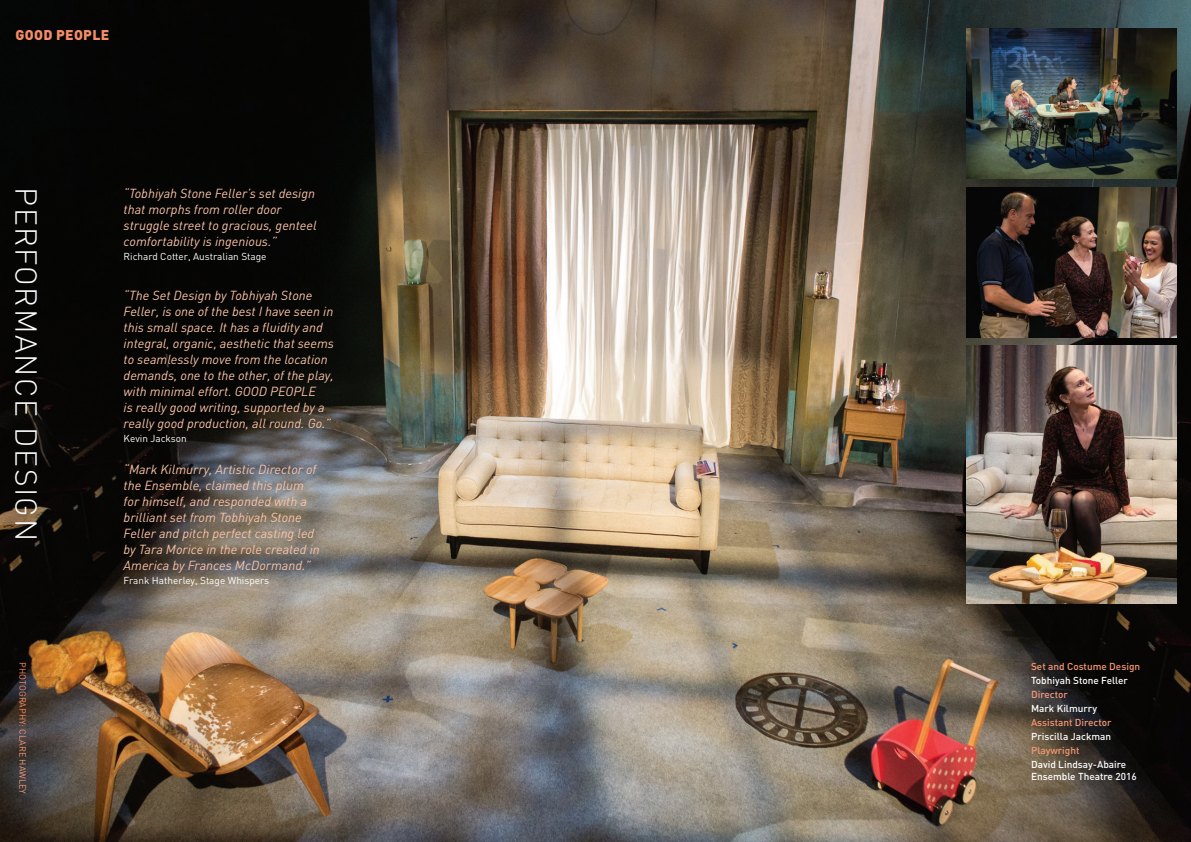
<style>
.page{position:relative;width:1191px;height:842px;background:#fff}
.page>*{position:absolute;margin:0;border:0;box-sizing:border-box;transform-origin:0 0}
.t1{font:300 30px "FFDIN";letter-spacing:.05em;color:#fff}
.t2{font:900 14px "FFDIN";letter-spacing:.02em;color:#f68d68}
.t3{font:italic 13px/16px "DIN";color:#fbc3a8}
.t4{font:500 10px/12px "FFDIN";color:#fff}
.t5{font:10px "FFDIN";color:#fff}
.t6{font:500 10px "FFDIN";color:#f69874}
.t7{font:9px "FFDIN";color:#f68d68}
.s1{color:#f69874}
</style>
<div class="page">
<img style="left:0;top:0;width:1191px;height:842px">
<img style="left:966px;top:346px;width:210px;height:257px">
<img style="left:966px;top:28px;width:210px;height:151px">
<img style="left:966px;top:187px;width:210px;height:150px">
<p class="t2" style="left:16px;top:25px;width:20px">GOOD</p>
<p class="t2" style="left:56px;top:25px;width:55px">PEOPLE</p>
<h1 class="t1" style="left:45px;top:187px;width:355px;rotate:90deg">performance design</h1>
<p class="t7" style="left:28px;top:662px;width:133px;rotate:90deg">Ph otography: <span class="s1">Clare Hawley</span></p>
<p class="t3" style="left:124px;top:185px;width:195px">“Tobhiyah Stone Feller’s set design that morphs from roller door struggle street to gracious, genteel comfortability is ingenious.”</p>
<p class="t5" style="left:124px;top:250px;width:144px">Richard Cotter, Australian Stage</p>
<p class="t3" style="left:124px;top:287px;width:212px">“The Set Design by Tobhiyah Stone Feller, is one of the best I have seen in this small space. It has a fluidity and integral, organic, aesthetic that seems to seamlessly move from the location demands, one to the other, of the play, with minimal effort. GOOD PEOPLE<br>is really good writing, supported by a really good production, all round. Go.”</p>
<p class="t5" style="left:124px;top:432px;width:65px">Kevin Jackson</p>
<p class="t3" style="left:124px;top:461px;width:198px">“Mark Kilmurry, Artistic Director of the Ensemble, claimed this plum for himself, and responded with a brilliant set from Tobhiyah Stone Feller and pitch perfect casting led by Tara Morice in the role created in America by Frances McDormand.”</p>
<p class="t5" style="left:124px;top:574px;width:147px">Frank Hatherley, Stage Whispers</p>
<p class="t6" style="left:1031px;top:660px;width:111px">Set and Costume Design</p>
<p class="t4" style="left:1031px;top:674px;width:98px">Tobhiyah Stone Feller</p>
<p class="t6" style="left:1031px;top:688px;width:38px">Director</p>
<p class="t4" style="left:1031px;top:702px;width:67px">Mark Kilmurry</p>
<p class="t6" style="left:1031px;top:716px;width:82px">Assistant Director</p>
<p class="t4" style="left:1031px;top:730px;width:82px">Priscilla Jackman</p>
<p class="t6" style="left:1031px;top:744px;width:50px">Playwright</p>
<p class="t4" style="left:1031px;top:758px;width:107px">David Lindsay-Abaire<br>Ensemble Theatre 2016</p>
</div>
